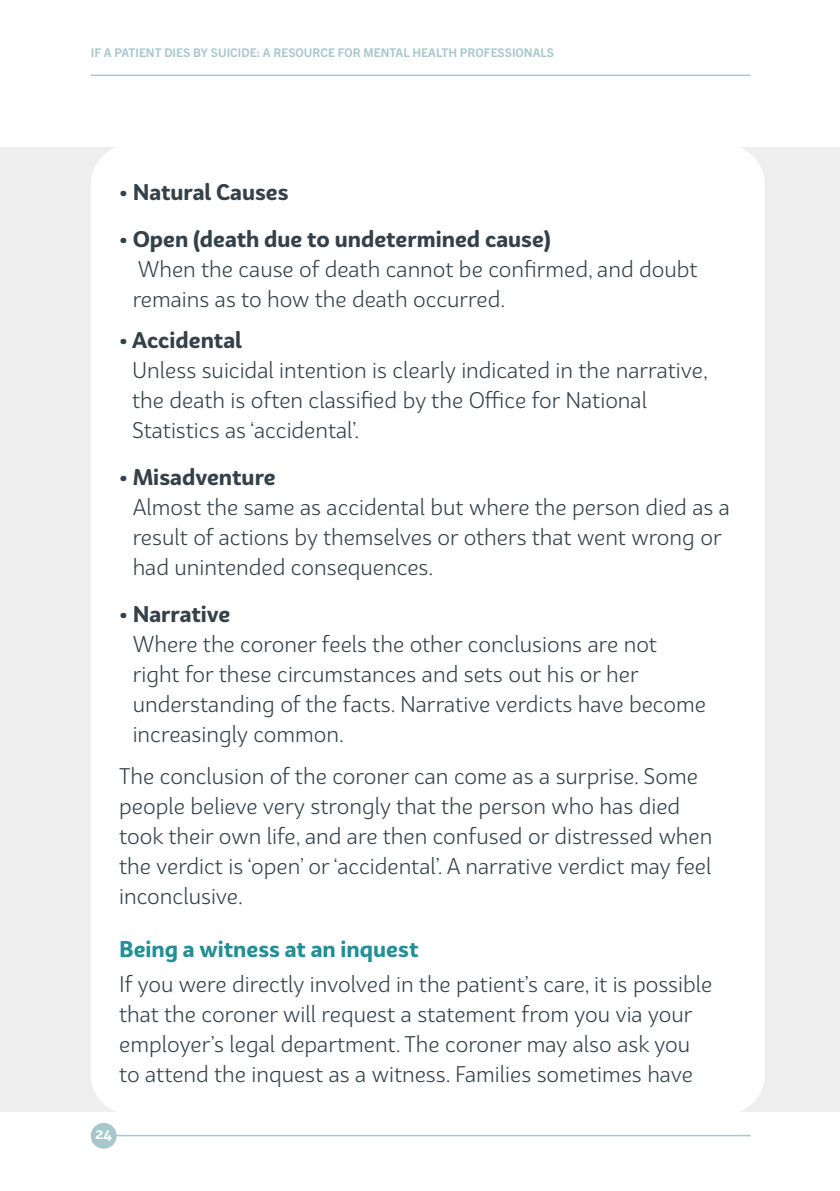
<style>
.page{position:relative;width:840px;height:1191px;background:#fff}
.page>*{position:absolute;margin:0;border:0;box-sizing:border-box;transform-origin:0 0}
.t1{font:22px/30px "Bw Surco";color:#344149}
.t2{font:700 22px "Bw Surco";color:#228f96}
.t3{font:700 22px "Bw Surco";color:#344149}
.t4{font:700 14px "Bw Surco";color:#fff}
.t5{font:700 12px "Trade Gothic Next LT Pro";color:#a7c7cc}
.s1{font-weight:700}
</style>
<div class="page">
<hr style="left:115px;top:1134px;width:635px;height:2px;background:#a7c7cc">
<hr style="left:91px;top:75px;width:659px;height:1px;background:#a7c7cc">
<div style="left:91px;top:1123px;width:26px;height:25px;background:#a7c7cc;border-radius:50%"></div>
<div style="left:0;top:147px;width:839px;height:964px;background:#eeeeef"></div>
<div style="left:91px;top:145px;width:673px;height:969px;background:#fff;border-radius:40px"></div>
<p class="t5" style="left:91px;top:45px;width:464px">IF A PATIENT DIES BY SUICIDE: A RESOURCE FOR MENTAL HEALTH PROFESSIONALS</p>
<p class="t3" style="left:119px;top:176px;width:171px">• Natural Causes</p>
<p class="t1" style="left:133px;top:223px;width:566px;text-indent:-14px"><span class="s1">• Open (death due to undetermined cause)<br></span>When the cause of death cannot be confirmed, and doubt remains as to how the death occurred.</p>
<p class="t1" style="left:132px;top:325px;width:577px;text-indent:-13px"><span class="s1">• Accidental<br></span>Unless suicidal intention is clearly indicated in the narrative, the death is often classified by the Office for National Statistics as ‘accidental’.</p>
<p class="t1" style="left:133px;top:462px;width:598px;text-indent:-14px"><span class="s1">• Misadventure<br></span>Almost the same as accidental but where the person died as a result of actions by themselves or others that went wrong or had unintended consequences.</p>
<p class="t1" style="left:133px;top:599px;width:574px;text-indent:-14px"><span class="s1">• Narrative<br></span>Where the coroner feels the other conclusions are not right for these circumstances and sets out his or her understanding of the facts. Narrative verdicts have become increasingly common.</p>
<p class="t1" style="left:119px;top:760px;width:594px">The conclusion of the coroner can come as a surprise. Some people believe very strongly that the person who has died took their own life, and are then confused or distressed when the verdict is ‘open’ or ‘accidental’. A narrative verdict may feel inconclusive.</p>
<p class="t2" style="left:119px;top:933px;width:300px">Being a witness at an inquest</p>
<p class="t1" style="left:119px;top:968px;width:594px">If you were directly involved in the patient’s care, it is possible that the coroner will request a statement from you via your employer’s legal department. The coroner may also ask you to attend the inquest as a witness. Families sometimes have</p>
<p class="t4" style="left:95px;top:1124px;width:18px">24</p>
</div>
